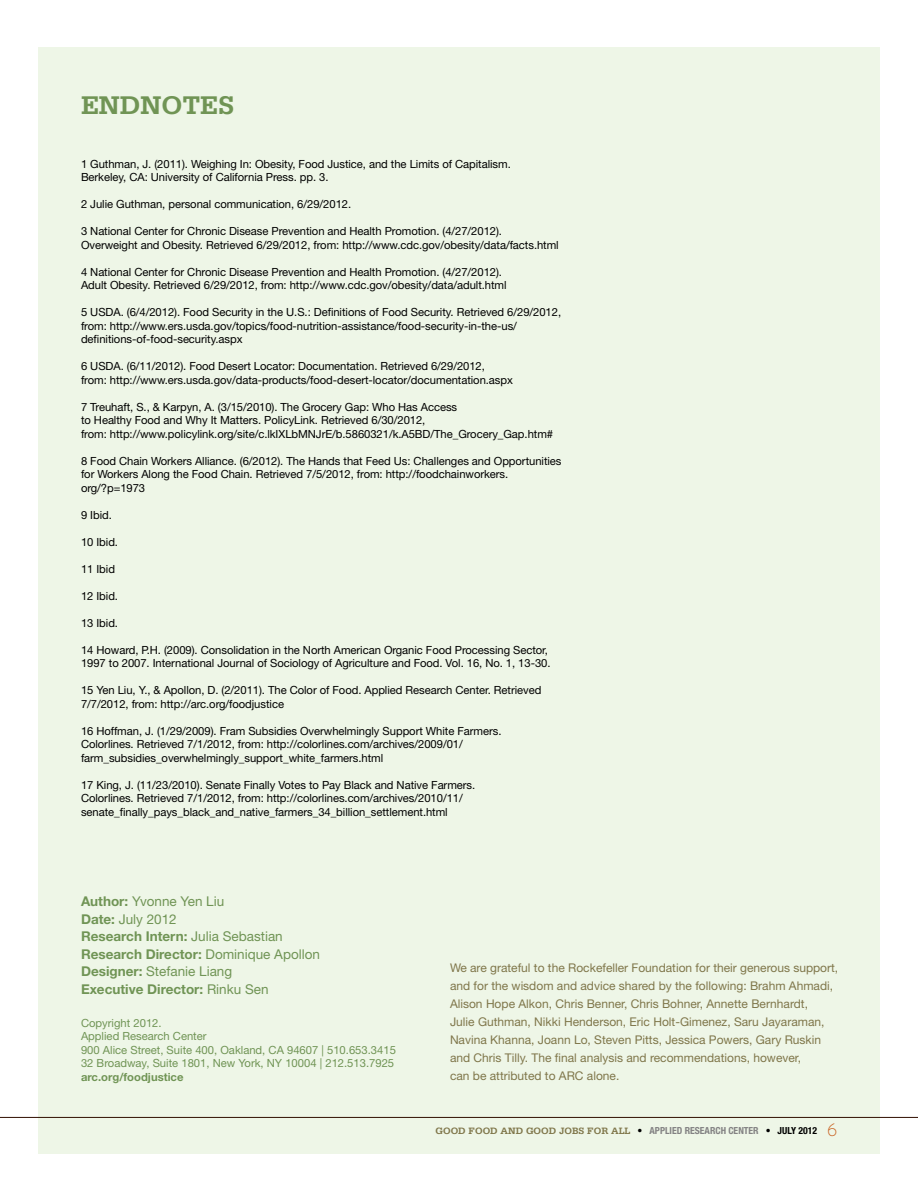
<style>
.page{position:relative;width:918px;height:1188px;background:#fff}
.page>*{position:absolute;margin:0;border:0;box-sizing:border-box;transform-origin:0 0}
.t1{font:700 27px "Serifa";letter-spacing:-.005em;color:#709455}
.t2{font:700 13.5px/17.7px "Helvetica Neue LT Pro";letter-spacing:-.01em;color:#709455}
.t3{font:12px/18px "Helvetica Neue LT Pro";color:#7f764a}
.t4{font:11.25px/13.5px "Helvetica Neue LT Pro";letter-spacing:-.005em;color:#000}
.t5{font:11.25px/13.5px "Helvetica Neue LT Pro";color:#709455}
.t6{font:700 11.25px "Helvetica Neue LT Pro";color:#709455}
.t7{font:700 9.75px "Serifa";color:#7f764a}
.s1{font-weight:400}
.s2{font-family:"Helvetica Neue LT Pro";font-stretch:condensed;color:#000}
.s3{font-family:"Helvetica Neue LT Pro";font-stretch:condensed;color:#838283}
.s4{font-family:"Brandon Grotesque";font-weight:300;font-size:18px;color:#c96323}
</style>
<div class="page">
<div style="left:38px;top:47px;width:841px;height:1107px;background:#eef6e7"></div>
<hr style="left:0;top:1117px;width:918px;height:1px;background:#300f00">
<h1 class="t1" style="left:81px;top:89px;width:155px">ENDNOTES</h1>
<p class="t4" style="left:81px;top:157px;width:431px">1 Guthman, J. (2011). Weighing In: Obesity, Food Justice, and the Limits of Capitalism.<br>Berkeley, CA: University of California Press. pp. 3.</p>
<p class="t4" style="left:81px;top:197px;width:272px">2 Julie Guthman, personal communication, 6/29/2012.</p>
<p class="t4" style="left:81px;top:224px;width:479px">3 National Center for Chronic Disease Prevention and Health Promotion. (4/27/2012).<br>Overweight and Obesity. Retrieved 6/29/2012, from: http://www.cdc.gov/obesity/data/facts.html</p>
<p class="t4" style="left:81px;top:265px;width:427px">4 National Center for Chronic Disease Prevention and Health Promotion. (4/27/2012).<br>Adult Obesity. Retrieved 6/29/2012, from: http://www.cdc.gov/obesity/data/adult.html</p>
<p class="t4" style="left:81px;top:305px;width:482px">5 USDA. (6/4/2012). Food Security in the U.S.: Definitions of Food Security. Retrieved 6/29/2012, from: http://www.ers.usda.gov/topics/food-nutrition-assistance/food-security-in-the-us/ definitions-of-food-security.aspx</p>
<p class="t4" style="left:81px;top:359px;width:433px">6 USDA. (6/11/2012). Food Desert Locator: Documentation. Retrieved 6/29/2012, from: http://www.ers.usda.gov/data-products/food-desert-locator/documentation.aspx</p>
<p class="t4" style="left:81px;top:400px;width:474px">7 Treuhaft, S., &amp; Karpyn, A. (3/15/2010). The Grocery Gap: Who Has Access<br>to Healthy Food and Why It Matters. PolicyLink. Retrieved 6/30/2012,<br>from: http://www.policylink.org/site/c.lkIXLbMNJrE/b.5860321/k.A5BD/The_Grocery_Gap.htm#</p>
<p class="t4" style="left:81px;top:454px;width:482px">8 Food Chain Workers Alliance. (6/2012). The Hands that Feed Us: Challenges and Opportunities for Workers Along the Food Chain. Retrieved 7/5/2012, from: http://foodchainworkers. org/?p=1973</p>
<p class="t4" style="left:81px;top:508px;width:32px">9 Ibid.</p>
<p class="t4" style="left:81px;top:535px;width:39px">10 Ibid.</p>
<p class="t4" style="left:81px;top:562px;width:36px">11 Ibid</p>
<p class="t4" style="left:81px;top:589px;width:39px">12 Ibid.</p>
<p class="t4" style="left:81px;top:616px;width:39px">13 Ibid.</p>
<p class="t4" style="left:81px;top:643px;width:471px">14 Howard, P.H. (2009). Consolidation in the North American Organic Food Processing Sector,<br>1997 to 2007. International Journal of Sociology of Agriculture and Food. Vol. 16, No. 1, 13-30.</p>
<p class="t4" style="left:81px;top:683px;width:462px">15 Yen Liu, Y., &amp; Apollon, D. (2/2011). The Color of Food. Applied Research Center. Retrieved<br>7/7/2012, from: http://arc.org/foodjustice</p>
<p class="t4" style="left:81px;top:724px;width:422px">16 Hoffman, J. (1/29/2009). Fram Subsidies Overwhelmingly Support White Farmers.<br>Colorlines. Retrieved 7/1/2012, from: http://colorlines.com/archives/2009/01/ farm_subsidies_overwhelmingly_support_white_farmers.html</p>
<p class="t4" style="left:81px;top:778px;width:396px">17 King, J. (11/23/2010). Senate Finally Votes to Pay Black and Native Farmers.<br>Colorlines. Retrieved 7/1/2012, from: http://colorlines.com/archives/2010/11/ senate_finally_pays_black_and_native_farmers_34_billion_settlement.html</p>
<p class="t2" style="left:81px;top:892px;width:241px">Author: <span class="s1">Yvonne Yen Liu<br></span>Date: <span class="s1">July 2012<br></span>Research Intern: <span class="s1">Julia Sebastian<br></span>Research Director: <span class="s1">Dominique Apollon<br></span>Designer: <span class="s1">Stefanie Liang<br></span>Executive Director: <span class="s1">Rinku Sen</span></p>
<p class="t5" style="left:81px;top:1016px;width:316px">Copyright 2012.<br>Applied Research Center<br>900 Alice Street, Suite 400, Oakland, CA 94607 | 510.653.3415<br>32 Broadway, Suite 1801, New York, NY 10004 | 212.513.7925</p>
<p class="t6" style="left:81px;top:1070px;width:104px">arc.org/foodjustice</p>
<p class="t3" style="left:450px;top:958px;width:390px">We are grateful to the Rockefeller Foundation for their generous support, and for the wisdom and advice shared by the following: Brahm Ahmadi, Alison Hope Alkon, Chris Benner, Chris Bohner, Annette Bernhardt,<br>Julie Guthman, Nikki Henderson, Eric Holt-Gimenez, Saru Jayaraman, Navina Khanna, Joann Lo, Steven Pitts, Jessica Powers, Gary Ruskin and Chris Tilly. The final analysis and recommendations, however,<br>can be attributed to ARC alone.</p>
<p class="t7" style="left:436px;top:1125px;width:403px">GOOD FOOD AND GOOD JOBS FOR ALL <span class="s2">•</span> <span class="s3">APPLIED RESEARCH CENTER</span> <span class="s2">• July 2012</span> <span class="s4">6</span></p>
</div>
